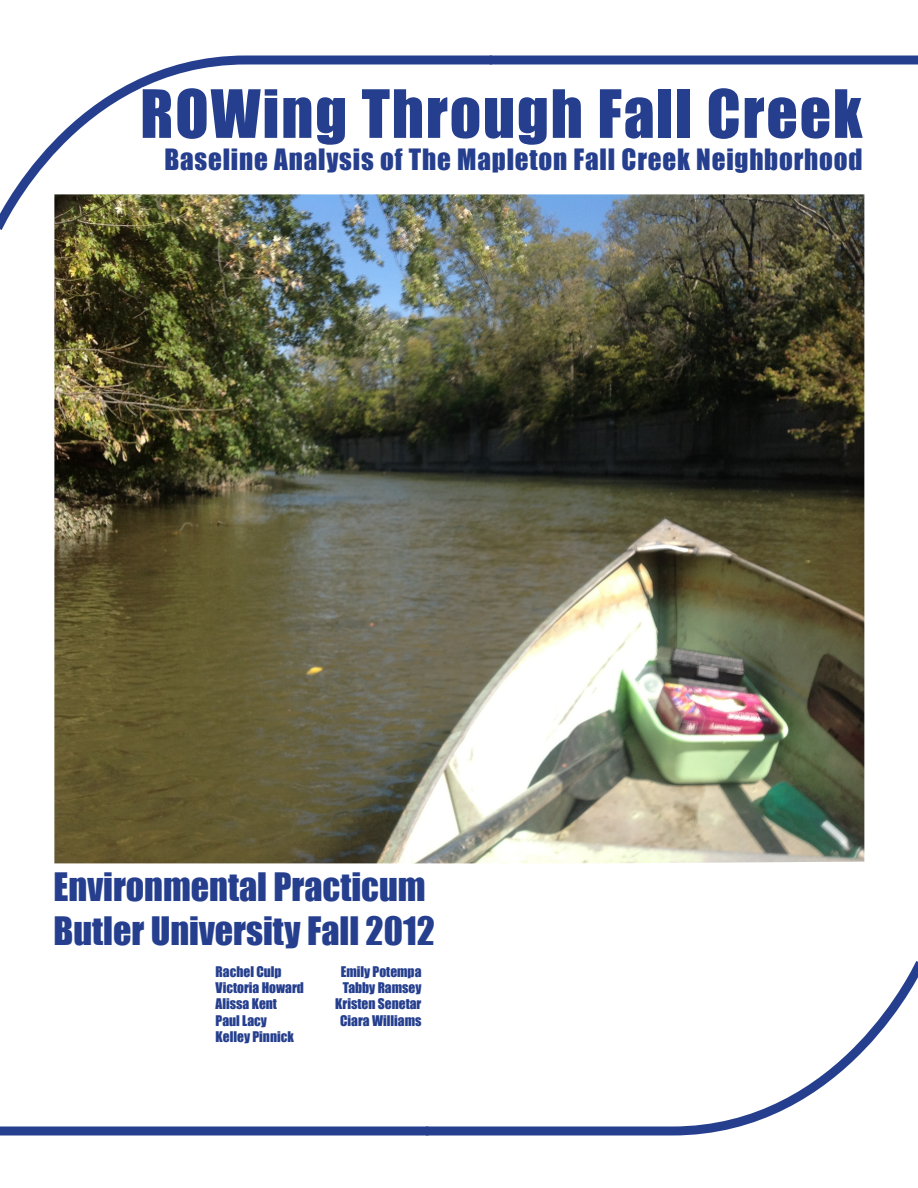
<style>
.page{position:relative;width:918px;height:1188px;background:#fff}
.page>*{position:absolute;margin:0;border:0;box-sizing:border-box;transform-origin:0 0}
.t1{font:61.5px "Impact";letter-spacing:.03em;color:#253f8e}
.t2{font:36px "Impact";color:#253f8e}
.t3{font:27px "Impact";letter-spacing:.03em;color:#253f8e}
.t4{font:13.5px "Impact";color:#253f8e}
</style>
<div class="page">
<svg style="left:428px;top:961px;width:490px;height:175px"></svg>
<div style="left:0;top:1126px;width:428px;height:10px;background:#253f8e"></div>
<svg style="left:0;top:55px;width:501px;height:175px"></svg>
<div style="left:490px;top:56px;width:428px;height:8px;background:#253f8e"></div>
<img style="left:54px;top:194px;width:810px;height:669px">
<svg style="left:140px;top:85px;width:361px;height:107px"></svg>
<p class="t1" style="left:140px;top:66px;width:724px">ROWing Through Fall Creek</p>
<p class="t3" style="left:164px;top:139px;width:699px">Baseline Analysis of The Mapleton Fall Creek Neighborhood</p>
<p class="t2" style="left:54px;top:859px;width:373px">Environmental Practicum</p>
<p class="t2" style="left:54px;top:903px;width:383px">Butler University Fall 2012</p>
<p class="t4" style="left:216px;top:961px;width:68px">Rachel Culp</p>
<p class="t4" style="left:341px;top:961px;width:82px">Emily Potempa</p>
<p class="t4" style="left:216px;top:977px;width:90px">Victoria Howard</p>
<p class="t4" style="left:343px;top:977px;width:80px">Tabby Ramsey</p>
<p class="t4" style="left:216px;top:994px;width:63px">Alissa Kent</p>
<p class="t4" style="left:335px;top:994px;width:88px">Kristen Senetar</p>
<p class="t4" style="left:216px;top:1010px;width:53px">Paul Lacy</p>
<p class="t4" style="left:340px;top:1010px;width:83px">Ciara Williams</p>
<p class="t4" style="left:216px;top:1026px;width:80px">Kelley Pinnick</p>
</div>
